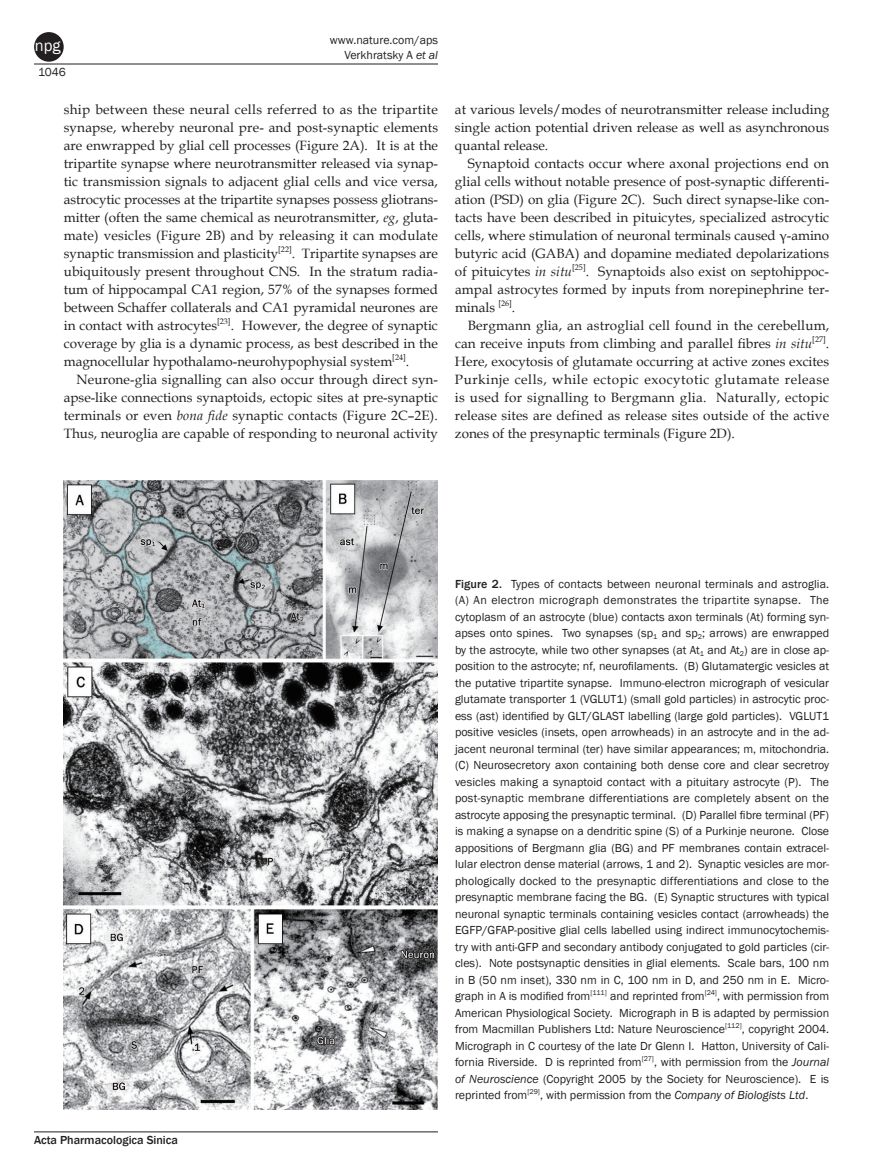
<style>
.page{position:relative;width:893px;height:1170px;background:#fff}
.page>*{position:absolute;margin:0;border:0;box-sizing:border-box;transform-origin:0 0}
.t1{font:16.5px "Franklin Gothic";color:#fff}
.t2{font:13.5px/18px "Book Antiqua";color:#231f20;text-align:justify}
.t3{font:13.5px "Book Antiqua 2";color:#231f20}
.t4{font:12px/16.5px "Franklin Gothic";color:#231f20;text-align:justify}
.t5{font:12px/16.5px "Franklin Gothic Book 2";color:#231f20}
.t6{font:500 12px "Franklin Gothic";color:#231f20}
.s1{font-style:italic}
.s2{font-family:"Book Antiqua";font-style:italic}
.s3{font-family:"Book Antiqua"}
.s4{font-weight:500}
.s5{font-family:"Franklin Gothic"}
.s6{font-family:"Franklin Gothic Book 2"}
</style>
<div class="page">
<hr style="left:34px;top:64px;width:404px;height:1px;background:#231f20">
<hr style="left:34px;top:1131px;width:404px;height:1px;background:#231f20">
<div style="left:34px;top:32px;width:30px;height:30px;background:#231f20;border-radius:50%"></div>
<img style="left:64px;top:480px;width:374px;height:629px">
<p class="t1" style="left:35px;top:35px;width:27px">npg</p>
<p class="t4" style="left:38px;top:64px;width:29px">1046</p>
<p class="t4" style="left:330px;top:32px;width:110px;line-height:15px;text-align:right">www.nature.com/aps<br>Verkhratsky A <span class="s1">et al</span></p>
<p class="t2" style="left:64px;top:100px;width:376px">ship between these neural cells referred to as the tripartite synapse, whereby neuronal pre- and post-synaptic elements are enwrapped by glial cell processes (Figure 2A). It is at the tripartite synapse where neurotransmitter released via synap&shy;tic transmission signals to adjacent glial cells and vice versa, astrocytic processes at the tripartite synapses possess gliotrans&shy;mitter (often the same chemical as neurotransmitter, <span class="s1">eg</span>, gluta&shy;mate) vesicles (Figure 2B) and by releasing it can modulate synaptic transmission and plasticity<sup>[22]</sup>. Tripartite synapses are ubiquitously present throughout CNS. In the stratum radia&shy;tum of hippocampal CA1 region, 57% of the synapses formed between Schaffer collaterals and CA1 pyramidal neurones are in contact with astrocytes<sup>[23]</sup>. However, the degree of synaptic coverage by glia is a dynamic process, as best described in the magnocellular hypothalamo-neurohypophysial system<sup>[24]</sup>.</p>
<p class="t2" style="left:64px;top:370px;width:376px;text-indent:13px">Neurone-glia signalling can also occur through direct syn&shy;apse-like connections synaptoids, ectopic sites at pre-synaptic terminals or even <span class="s1">bona fide</span> synaptic contacts (Figure 2C–2E).<br>Thus, neuroglia are capable of responding to neuronal activity</p>
<p class="t2" style="left:455px;top:100px;width:376px">at various levels/modes of neurotransmitter release including single action potential driven release as well as asynchronous quantal release.</p>
<p class="t2" style="left:455px;top:154px;width:376px;text-indent:13px">Synaptoid contacts occur where axonal projections end on glial cells without notable presence of post-synaptic differenti&shy;ation (PSD) on glia (Figure 2C). Such direct synapse-like con&shy;tacts have been described in pituicytes, specialized astrocytic</p>
<p class="t3" style="left:455px;top:225px;width:376px">cells, where stimulation of neuronal terminals caused γ-amino</p>
<p class="t2" style="left:455px;top:244px;width:376px">butyric acid (GABA) and dopamine mediated depolarizations of pituicytes <span class="s1">in situ</span><sup>[25]</sup>. Synaptoids also exist on septohippoc&shy;ampal astrocytes formed by inputs from norepinephrine ter&shy;minals <sup>[26]</sup>.</p>
<p class="t2" style="left:468px;top:316px;width:363px">Bergmann glia, an astroglial cell found in the cerebellum,</p>
<p class="t3" style="left:455px;top:333px;width:376px">can receive inputs from climbing and parallel fibres <span class="s2">in situ</span><sup>[27]</sup><span class="s3">.</span></p>
<p class="t2" style="left:455px;top:352px;width:376px">Here, exocytosis of glutamate occurring at active zones excites Purkinje cells, while ectopic exocytotic glutamate release is used for signalling to Bergmann glia. Naturally, ectopic release sites are defined as release sites outside of the active zones of the presynaptic terminals (Figure 2D).</p>
<p class="t6" style="left:34px;top:1132px;width:145px">Acta Pharmacologica Sinica</p>
<p class="t4" style="left:455px;top:575px;width:376px"><span class="s4">Figure 2.</span> Types of contacts between neuronal terminals and astroglia. (A) An electron micrograph demonstrates the tripartite synapse. The cytoplasm of an astrocyte (blue) contacts axon terminals (At) forming syn&shy;apses onto spines. Two synapses (sp<sub>1</sub> and sp<sub>2</sub>; arrows) are enwrapped by the astrocyte, while two other synapses (at At<sub>1</sub> and At<sub>2</sub>) are in close ap-</p>
<p class="t5" style="left:455px;top:658px;width:376px">position to the astrocyte; nf, neurofilaments. (B) Glutamatergic vesicles at</p>
<p class="t4" style="left:455px;top:674px;width:376px">the putative tripartite synapse. Immuno-electron micrograph of vesicular</p>
<p class="t5" style="left:455px;top:691px;width:376px">glutamate transporter 1 (VGLUT1) (small gold particles) in astrocytic proc&shy;ess (ast) identified by GLT/GLAST labelling (large gold particles). VGLUT1</p>
<p class="t4" style="left:455px;top:724px;width:376px">positive vesicles (insets, open arrowheads) in an astrocyte and in the ad&shy;jacent neuronal terminal (ter) have similar appearances; m, mitochondria. (C) Neurosecretory axon containing both dense core and clear secretroy vesicles making a synaptoid contact with a pituitary astrocyte (P). The post-synaptic membrane differentiations are completely absent on the</p>
<p class="t5" style="left:455px;top:806px;width:376px">astrocyte apposing the presynaptic terminal. (D) Parallel fibre terminal (PF)</p>
<p class="t4" style="left:455px;top:823px;width:376px">is making a synapse on a dendritic spine (S) of a Purkinje neurone. Close</p>
<p class="t5" style="left:455px;top:839px;width:376px">appositions of Bergmann glia (BG) and PF membranes contain extracel<span class="s5">-</span></p>
<p class="t4" style="left:455px;top:856px;width:376px">lular electron dense material (arrows, 1 and 2). Synaptic vesicles are mor&shy;phologically docked to the presynaptic differentiations and close to the</p>
<p class="t5" style="left:455px;top:889px;width:376px">presynaptic membrane facing the BG. (E) Synaptic structures with typical</p>
<p class="t4" style="left:455px;top:905px;width:376px">neuronal synaptic terminals containing vesicles contact (arrowheads) the</p>
<p class="t5" style="left:455px;top:922px;width:376px">EGFP/GFAP-positive glial cells labelled using indirect immunocytochemis&shy;try with anti-GFP and secondary antibody conjugated to gold particles (cir<span class="s5">-</span></p>
<p class="t4" style="left:455px;top:955px;width:376px">cles). Note postsynaptic densities in glial elements. Scale bars, 100 nm in B (50 nm inset), 330 nm in C, 100 nm in D, and 250 nm in E. Micro&shy;<span class="s6">graph in A is modified from</span><sup>[111]</sup> and reprinted from<sup>[24]</sup>, with permission from American Physiological Society. Micrograph in B is adapted by permission from Macmillan Publishers Ltd: Nature Neuroscience<sup>[112]</sup>, copyright 2004.</p>
<p class="t5" style="left:455px;top:1037px;width:376px">Micrograph in C courtesy of the late Dr Glenn I. Hatton, University of Cali<span class="s5">-</span></p>
<p class="t4" style="left:455px;top:1054px;width:376px">fornia Riverside. D is reprinted from<sup>[27]</sup>, with permission from the <span class="s1">Journal of Neuroscience</span> (Copyright 2005 by the Society for Neuroscience). E is reprinted from<sup>[29]</sup>, with permission from the <span class="s1">Company of Biologists Ltd</span>.</p>
</div>
